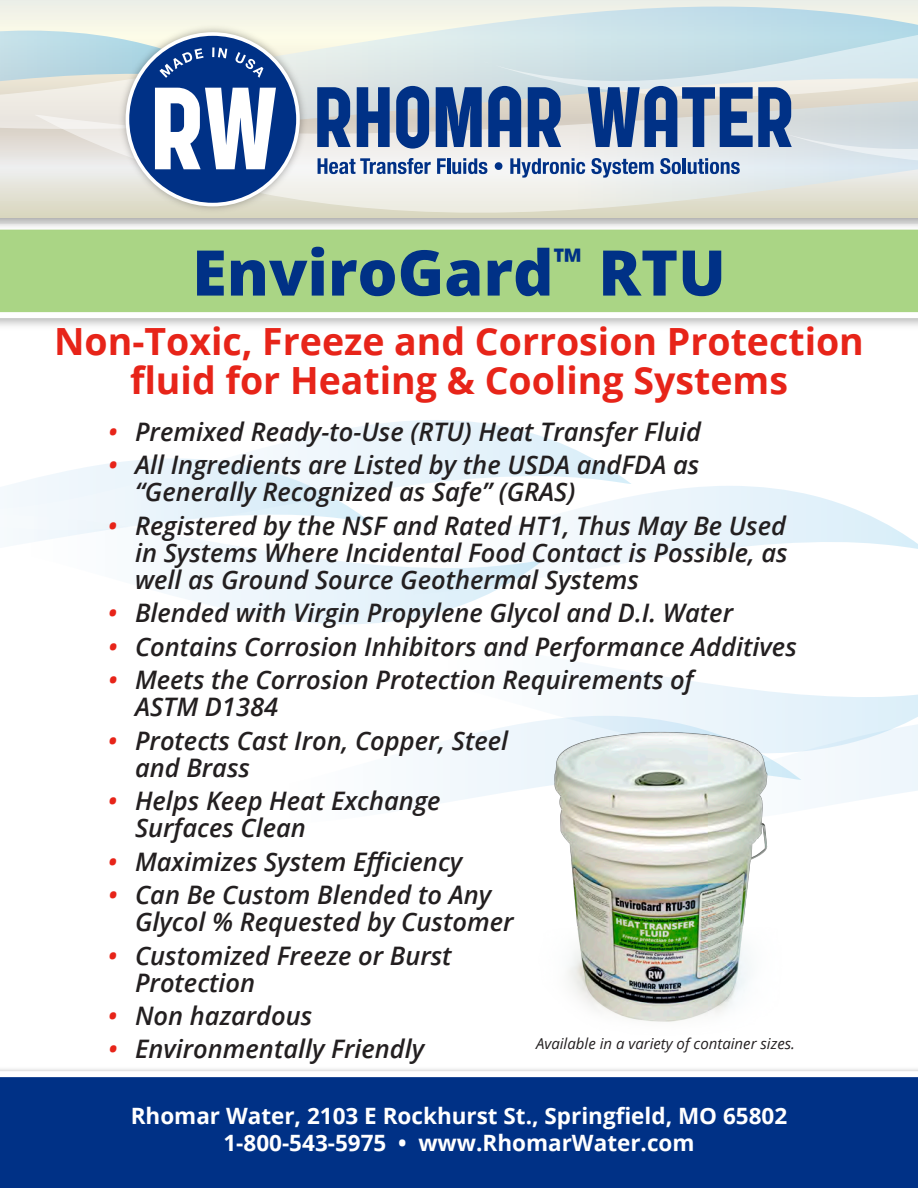
<style>
.page{position:relative;width:918px;height:1188px;background:#fff}
.page>*{position:absolute;margin:0;border:0;box-sizing:border-box;transform-origin:0 0}
.t1{font:800 63px "Open Sans";color:#003186}
.t2{font:700 37.5px "Open Sans";color:#e72419}
.t3{font:italic 600 25.5px/27px "Open Sans";color:#231f20}
.t4{font:700 22.5px "Open Sans";color:#fff}
.t5{font:italic 15px "Open Sans";color:#231f20}
.s1{color:#e72419}
</style>
<div class="page">
<div style="left:0;top:234px;width:918px;height:79px;background:#aad585"></div>
<div style="left:0;top:1071px;width:918px;height:117px;background:#003186"></div>
<svg style="left:0;top:0;width:918px;height:218px;background:#e4e5d8"></svg>
<svg style="left:0;top:7px;width:918px;height:89px;background:#edf0e7"></svg>
<svg style="left:35px;top:96px;width:883px;height:117px;background:#e7e7dd"></svg>
<svg style="left:317px;top:12px;width:601px;height:166px;background:#afc1d3"></svg>
<img style="left:115px;top:22px;width:195px;height:195px">
<div style="left:127px;top:34px;width:171px;height:171px;background:#003186;border-radius:50%"></div>
<svg style="left:0;top:31px;width:276px;height:138px"></svg>
<svg style="left:801px;top:753px;width:117px;height:55px"></svg>
<svg style="left:798px;top:694px;width:120px;height:59px"></svg>
<svg style="left:543px;top:486px;width:375px;height:91px"></svg>
<svg style="left:19px;top:530px;width:524px;height:94px"></svg>
<svg style="left:419px;top:716px;width:382px;height:91px"></svg>
<svg style="left:0;top:420px;width:631px;height:110px"></svg>
<img style="left:524px;top:662px;width:274px;height:360px">
<p class="t1" style="left:192px;top:225px;width:535px">EnviroGard<sup>™</sup> RTU</p>
<p class="t2" style="left:54px;top:315px;width:811px">Non-Toxic, Freeze and Corrosion Protection</p>
<p class="t2" style="left:130px;top:354px;width:659px">fluid for Heating &amp; Cooling Systems</p>
<p class="t3" style="left:108px;top:417px;width:595px"><span class="s1">•</span> Premixed Ready-to-Use (RTU) Heat Transfer Fluid</p>
<p class="t3" style="left:135px;top:451px;width:566px;text-indent:-27px"><span class="s1">•</span> All Ingredients are Listed by the USDA andFDA as “Generally Recognized as Safe” (GRAS)</p>
<p class="t3" style="left:135px;top:511px;width:654px;text-align:justify;text-indent:-27px"><span class="s1">•</span> Registered by the NSF and Rated HT1, Thus May Be Used in Systems Where Incidental Food Contact is Possible, as well as Ground Source Geothermal Systems</p>
<p class="t3" style="left:108px;top:599px;width:627px"><span class="s1">•</span> Blended with Virgin Propylene Glycol and D.I. Water</p>
<p class="t3" style="left:108px;top:632px;width:690px"><span class="s1">•</span> Contains Corrosion Inhibitors and Performance Additives</p>
<p class="t3" style="left:135px;top:666px;width:560px;text-indent:-27px"><span class="s1">•</span> Meets the Corrosion Protection Requirements of<br>ASTM D1384</p>
<p class="t3" style="left:135px;top:726px;width:375px;text-indent:-27px"><span class="s1">•</span> Protects Cast Iron, Copper, Steel and Brass</p>
<p class="t3" style="left:135px;top:787px;width:307px;text-indent:-27px"><span class="s1">•</span> Helps Keep Heat Exchange<br>Surfaces Clean</p>
<p class="t3" style="left:108px;top:847px;width:356px"><span class="s1">•</span> Maximizes System Efficiency</p>
<p class="t3" style="left:135px;top:881px;width:380px;text-indent:-27px"><span class="s1">•</span> Can Be Custom Blended to Any<br>Glycol % Requested by Customer</p>
<p class="t3" style="left:135px;top:941px;width:318px;text-indent:-27px"><span class="s1">•</span> Customized Freeze or Burst<br>Protection</p>
<p class="t3" style="left:108px;top:1002px;width:206px"><span class="s1">•</span> Non hazardous</p>
<p class="t3" style="left:108px;top:1035px;width:318px"><span class="s1">•</span> Environmentally Friendly</p>
<p class="t5" style="left:536px;top:1033px;width:260px">Available in a variety of container sizes.</p>
<p class="t4" style="left:131px;top:1100px;width:658px">Rhomar Water, 2103 E Rockhurst St., Springfield, MO 65802</p>
<p class="t4" style="left:223px;top:1127px;width:473px">1-800-543-5975 • www.RhomarWater.com</p>
</div>
